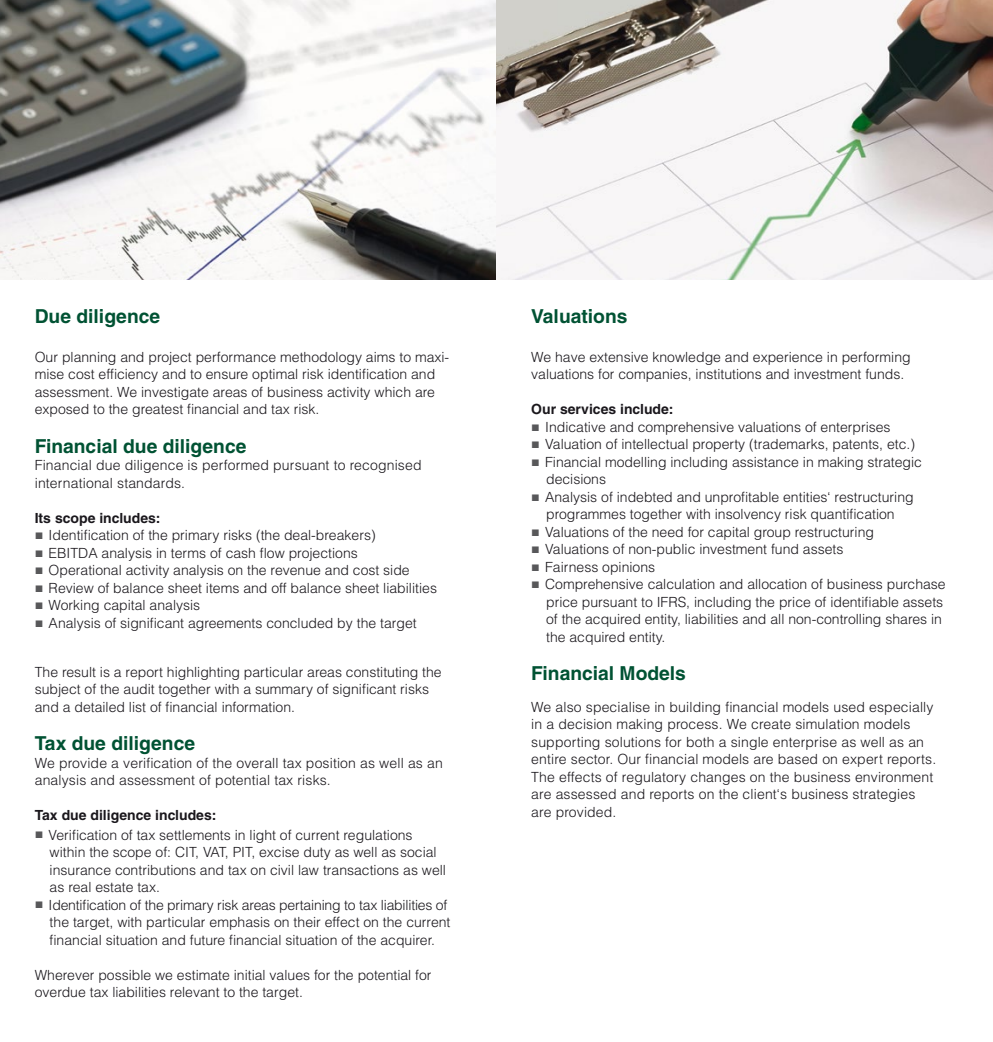
<style>
.page{position:relative;width:993px;height:1042px;background:#fff}
.page>*{position:absolute;margin:0;border:0;box-sizing:border-box;transform-origin:0 0}
.t1{font:700 19.25px "Helvetica LT Std";color:#005233}
.t2{font:300 14px/17.5px "Helvetica LT Std";color:#1a171c}
.t3{font:700 14px "Helvetica LT Std";color:#1a171c}
.s1{font-family:"Times New Roman";font-weight:400;font-size:14.35px;color:#58585a}
</style>
<div class="page">
<img style="left:0;top:0;width:496px;height:279px">
<svg style="left:496px;top:0;width:496px;height:279px;fill:#f7f5f6"></svg>
<h1 class="t1" style="left:35px;top:305px;width:127px">Due diligence</h1>
<p class="t2" style="left:35px;top:348px;width:415px">Our planning and project performance methodology aims to maxi&shy;mise cost efficiency and to ensure optimal risk identification and assessment. We investigate areas of business activity which are exposed to the greatest financial and tax risk.</p>
<h1 class="t1" style="left:35px;top:434px;width:213px">Financial due diligence</h1>
<p class="t2" style="left:35px;top:456px;width:388px">Financial due diligence is performed pursuant to recognised international standards.</p>
<p class="t3" style="left:35px;top:509px;width:127px">Its scope includes:</p>
<p class="t2" style="left:35px;top:526px;width:342px"><span class="s1">■</span> Identification of the primary risks (the deal-breakers)</p>
<p class="t2" style="left:35px;top:544px;width:324px"><span class="s1">■</span> EBITDA analysis in terms of cash flow projections</p>
<p class="t2" style="left:35px;top:561px;width:376px"><span class="s1">■</span> Operational activity analysis on the revenue and cost side</p>
<p class="t2" style="left:35px;top:579px;width:403px"><span class="s1">■</span> Review of balance sheet items and off balance sheet liabilities</p>
<p class="t2" style="left:35px;top:596px;width:167px"><span class="s1">■</span> Working capital analysis</p>
<p class="t2" style="left:35px;top:614px;width:383px"><span class="s1">■</span> Analysis of significant agreements concluded by the target</p>
<p class="t2" style="left:35px;top:663px;width:408px">The result is a report highlighting particular areas constituting the subject of the audit together with a summary of significant risks and a detailed list of financial information.</p>
<h1 class="t1" style="left:35px;top:732px;width:162px">Tax due diligence</h1>
<p class="t2" style="left:35px;top:754px;width:409px">We provide a verification of the overall tax position as well as an analysis and assessment of potential tax risks.</p>
<p class="t3" style="left:35px;top:807px;width:183px">Tax due diligence includes:</p>
<p class="t2" style="left:50px;top:826px;width:398px;text-indent:-15px"><span class="s1">■</span> Verification of tax settlements in light of current regulations within the scope of: CIT, VAT, PIT, excise duty as well as social insurance contributions and tax on civil law transactions as well as real estate tax.</p>
<p class="t2" style="left:50px;top:896px;width:402px;text-indent:-15px"><span class="s1">■</span> Identification of the primary risk areas pertaining to tax liabilities of the target, with particular emphasis on their effect on the current financial situation and future financial situation of the acquirer.</p>
<p class="t2" style="left:35px;top:966px;width:398px">Wherever possible we estimate initial values for the potential for overdue tax liabilities relevant to the target.</p>
<h1 class="t1" style="left:531px;top:305px;width:98px">Valuations</h1>
<p class="t2" style="left:531px;top:348px;width:381px">We have extensive knowledge and experience in performing valuations for companies, institutions and investment funds.</p>
<p class="t3" style="left:531px;top:401px;width:144px">Our services include:</p>
<p class="t2" style="left:531px;top:418px;width:361px"><span class="s1">■</span> Indicative and comprehensive valuations of enterprises</p>
<p class="t2" style="left:531px;top:435px;width:385px"><span class="s1">■</span> Valuation of intellectual property (trademarks, patents, etc.)</p>
<p class="t2" style="left:546px;top:453px;width:377px;text-indent:-15px"><span class="s1">■</span> Financial modelling including assistance in making strategic decisions</p>
<p class="t2" style="left:531px;top:488px;width:384px;text-align:center"><span class="s1">■</span> Analysis of indebted and unprofitable entities‘ restructuring programmes together with insolvency risk quantification</p>
<p class="t2" style="left:531px;top:523px;width:344px"><span class="s1">■</span> Valuations of the need for capital group restructuring</p>
<p class="t2" style="left:531px;top:540px;width:313px"><span class="s1">■</span> Valuations of non-public investment fund assets</p>
<p class="t2" style="left:531px;top:558px;width:125px"><span class="s1">■</span> Fairness opinions</p>
<p class="t2" style="left:546px;top:575px;width:401px;text-indent:-15px"><span class="s1">■</span> Comprehensive calculation and allocation of business purchase price pursuant to IFRS, including the price of identifiable assets of the acquired entity, liabilities and all non-controlling shares in the acquired entity.</p>
<h1 class="t1" style="left:531px;top:662px;width:156px">Financial Models</h1>
<p class="t2" style="left:531px;top:698px;width:406px">We also specialise in building financial models used especially in a decision making process. We create simulation models supporting solutions for both a single enterprise as well as an entire sector. Our financial models are based on expert reports.<br>The effects of regulatory changes on the business environment are assessed and reports on the client‘s business strategies are provided.</p>
</div>
